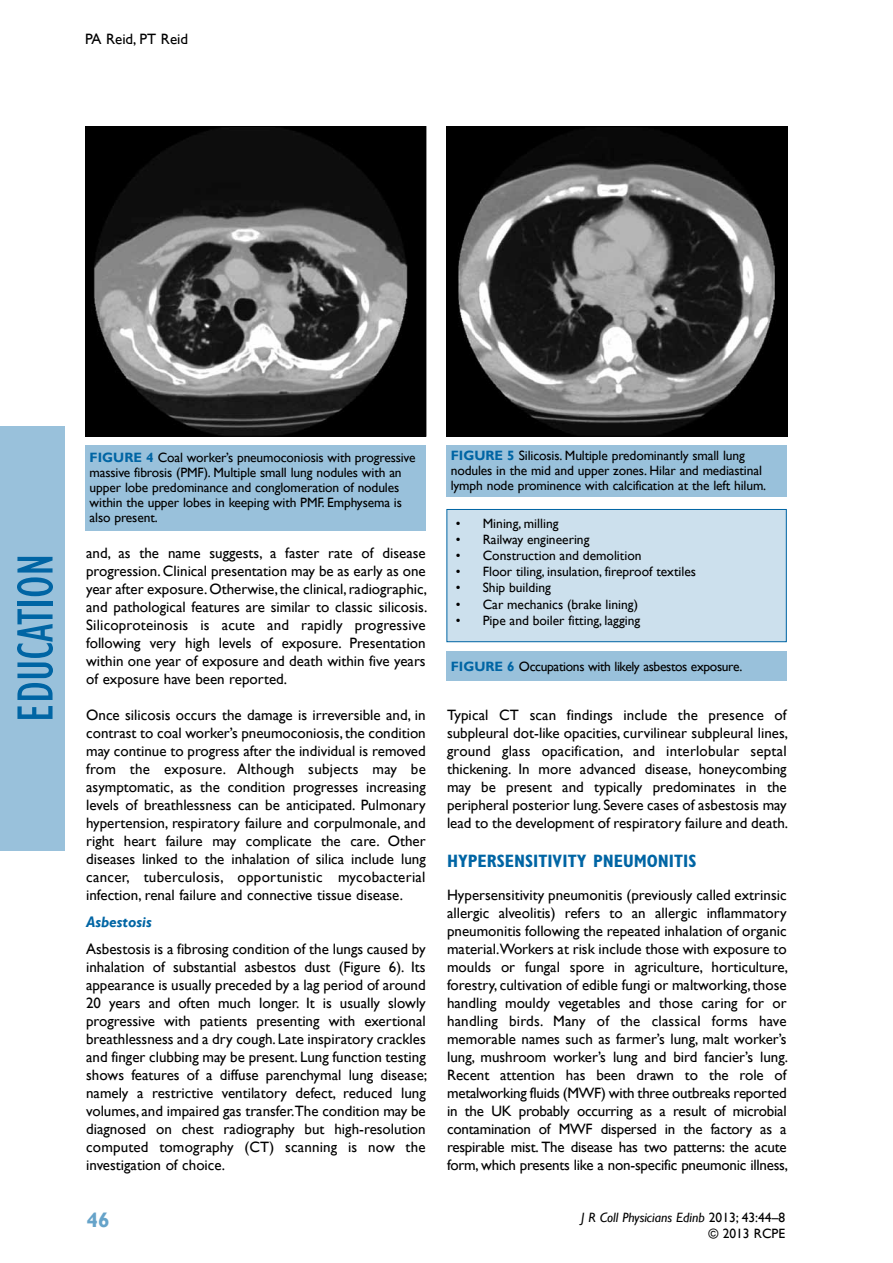
<style>
.page{position:relative;width:893px;height:1263px;background:#fff}
.page>*{position:absolute;margin:0;border:0;box-sizing:border-box;transform-origin:0 0}
.t1{font:condensed 52.5px "Gill Sans";color:#0065a4}
.t2{font:700 21px "Gill Sans";color:#66a3c9}
.t3{font:700 condensed 18px "Gill Sans";color:#0065a4}
.t4{font:15px/18px "Gill Sans";color:#000;text-align:justify}
.t5{font:italic 700 15px "Gill Sans";color:#0065a4}
.t6{font:13.5px/15px "Gill Sans";letter-spacing:-.01em;color:#000}
.t7{font:italic 13.5px/15.9px "Gill Sans";color:#000;text-align:right}
.s1{font-weight:700;color:#0065a4}
.s2{font-style:normal}
</style>
<div class="page">
<div style="left:0;top:426px;width:64px;height:424px;background:#99c1db"></div>
<div style="left:447px;top:509px;width:339px;height:133px;background:#cce0ed"></div>
<div style="left:446px;top:509px;width:341px;height:133px;border:1px solid #0065a4"></div>
<div style="left:446px;top:651px;width:341px;height:30px;background:#99c1db"></div>
<img style="left:87px;top:128px;width:337px;height:307px">
<div style="left:85px;top:126px;width:341px;height:311px;border:1px solid #000"></div>
<div style="left:85px;top:445px;width:341px;height:85px;background:#99c1db"></div>
<img style="left:448px;top:128px;width:337px;height:307px">
<div style="left:446px;top:126px;width:341px;height:311px;border:1px solid #000"></div>
<div style="left:446px;top:445px;width:341px;height:51px;background:#99c1db"></div>
<p class="t4" style="left:85px;top:31px;width:105px">PA Reid, PT Reid</p>
<h1 class="t1" style="left:4px;top:722px;width:170px;rotate:-90deg">education</h1>
<p class="t6" style="left:90px;top:451px;width:327px"><span class="s1">FIGURE 4</span> Coal worker’s pneumoconiosis with progressive massive fibrosis (PMF). Multiple small lung nodules with an upper lobe predominance and conglomeration of nodules within the upper lobes in keeping with PMF. Emphysema is also present.</p>
<p class="t6" style="left:451px;top:449px;width:317px"><span class="s1">FIGURE 5</span> Silicosis. Multiple predominantly small lung nodules in the mid and upper zones. Hilar and mediastinal lymph node prominence with calcification at the left hilum.</p>
<p class="t6" style="left:456px;top:516px;width:104px">• Mining, milling</p>
<p class="t6" style="left:456px;top:532px;width:135px">• Railway engineering</p>
<p class="t6" style="left:456px;top:548px;width:187px">• Construction and demolition</p>
<p class="t6" style="left:456px;top:564px;width:242px">• Floor tiling, insulation, fireproof textiles</p>
<p class="t6" style="left:456px;top:581px;width:97px">• Ship building</p>
<p class="t6" style="left:456px;top:597px;width:184px">• Car mechanics (brake lining)</p>
<p class="t6" style="left:456px;top:613px;width:186px">• Pipe and boiler fitting, lagging</p>
<p class="t6" style="left:451px;top:659px;width:293px"><span class="s1">FIGURE 6</span> Occupations with likely asbestos exposure.</p>
<p class="t4" style="left:86px;top:544px;width:343px">and, as the name suggests, a faster rate of disease progression. Clinical presentation may be as early as one year after exposure. Otherwise, the clinical, radiographic, and pathological features are similar to classic silicosis.<br>Silicoproteinosis is acute and rapidly progressive following very high levels of exposure. Presentation within one year of exposure and death within five years of exposure have been reported.</p>
<p class="t4" style="left:86px;top:706px;width:341px">Once silicosis occurs the damage is irreversible and, in contrast to coal worker’s pneumoconiosis, the condition may continue to progress after the individual is removed from the exposure. Although subjects may be asymptomatic, as the condition progresses increasing levels of breathlessness can be anticipated. Pulmonary hypertension, respiratory failure and corpulmonale, and right heart failure may complicate the care. Other diseases linked to the inhalation of silica include lung cancer, tuberculosis, opportunistic mycobacterial infection, renal failure and connective tissue disease.</p>
<p class="t5" style="left:86px;top:913px;width:67px">Asbestosis</p>
<p class="t4" style="left:86px;top:940px;width:343px">Asbestosis is a fibrosing condition of the lungs caused by inhalation of substantial asbestos dust (Figure 6). Its appearance is usually preceded by a lag period of around 20 years and often much longer. It is usually slowly progressive with patients presenting with exertional breathlessness and a dry cough. Late inspiratory crackles and finger clubbing may be present. Lung function testing shows features of a diffuse parenchymal lung disease; namely a restrictive ventilatory defect, reduced lung volumes, and impaired gas transfer.The condition may be diagnosed on chest radiography but high-resolution computed tomography (CT) scanning is now the investigation of choice.</p>
<p class="t4" style="left:447px;top:706px;width:343px">Typical CT scan findings include the presence of subpleural dot-like opacities, curvilinear subpleural lines, ground glass opacification, and interlobular septal thickening. In more advanced disease, honeycombing may be present and typically predominates in the peripheral posterior lung. Severe cases of asbestosis may lead to the development of respiratory failure and death.</p>
<p class="t3" style="left:447px;top:850px;width:251px">HYPERSENSITIVITY PNEUMONITIS</p>
<p class="t4" style="left:447px;top:886px;width:343px">Hypersensitivity pneumonitis (previously called extrinsic allergic alveolitis) refers to an allergic inflammatory pneumonitis following the repeated inhalation of organic material.Workers at risk include those with exposure to moulds or fungal spore in agriculture, horticulture, forestry, cultivation of edible fungi or maltworking, those handling mouldy vegetables and those caring for or handling birds. Many of the classical forms have memorable names such as farmer’s lung, malt worker’s lung, mushroom worker’s lung and bird fancier’s lung.<br>Recent attention has been drawn to the role of metalworking fluids (MWF) with three outbreaks reported in the UK probably occurring as a result of microbial contamination of MWF dispersed in the factory as a respirable mist. The disease has two patterns: the acute form, which presents like a non-specific pneumonic illness,</p>
<h2 class="t2" style="left:87px;top:1207px;width:25px">46</h2>
<p class="t7" style="left:581px;top:1210px;width:206px">J R Coll Physicians Edinb <span class="s2">2013; 43:44–8 © 2013 RCPE</span></p>
</div>
